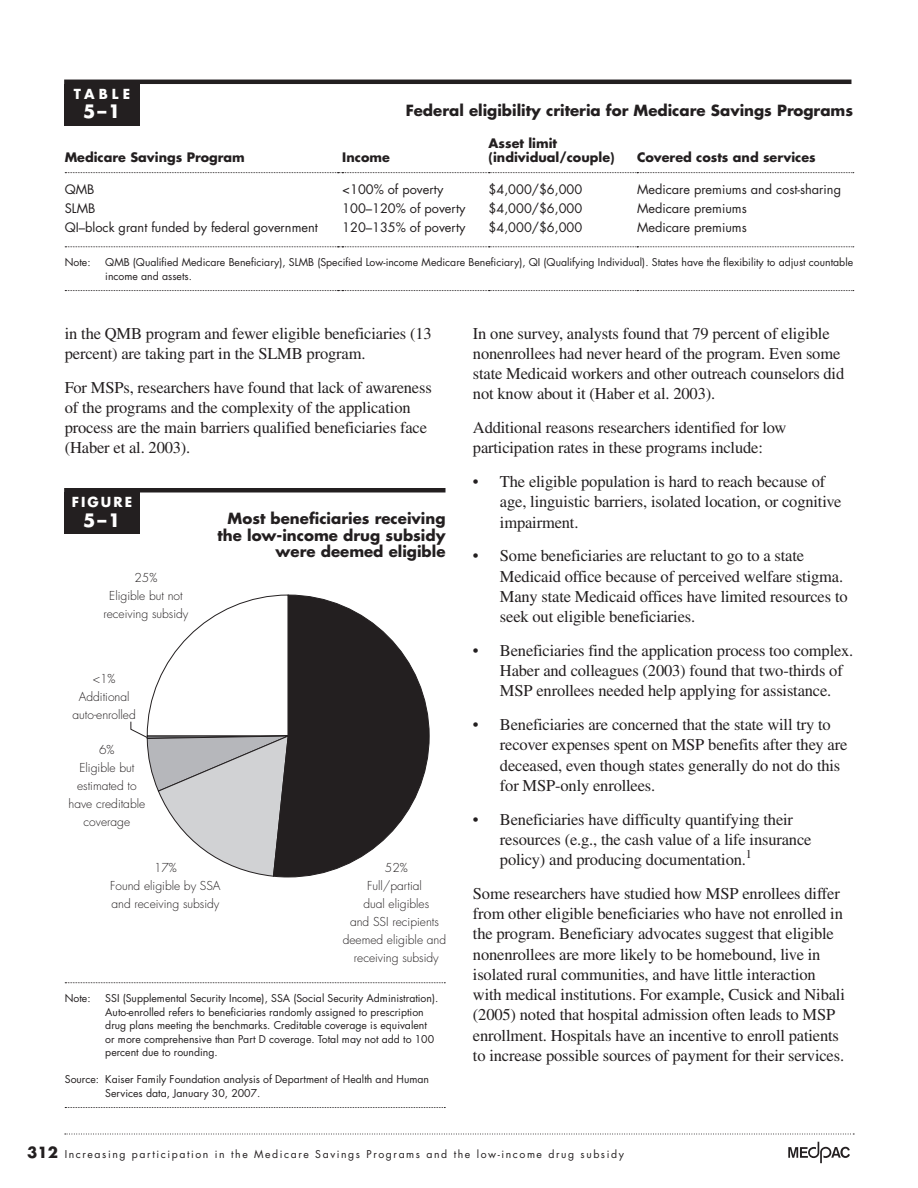
<style>
.page{position:relative;width:918px;height:1188px;background:#fff}
.page>*{position:absolute;margin:0;border:0;box-sizing:border-box;transform-origin:0 0}
.figure_number_2{font:700 18px "Futura Std";color:#fff}
.table_number_2{font:700 18px "Futura Std";color:#fff}
.txt{font:16.5px/20.2px "Times LT Std";letter-spacing:-.01em;color:#231f20}
.txt_bullet{font:16.5px/20.2px "Times LT Std";letter-spacing:-.01em;color:#231f20}
.figure_title{font:700 15px/16.5px "Futura Std";color:#231f20;text-align:right}
.table_title{font:700 15px "Futura Std";color:#231f20}
.figure_number_1{font:700 13.5px "Futura Std";color:#fff}
.table_number_1{font:700 13.5px "Futura Std";color:#fff}
.table_body{font:12.75px "Futura Std";color:#231f20}
.table_heading_left_a{font:700 12.75px/13.5px "Futura Std";color:#231f20}
.t1{font:300 12px/18px "Futura Std";color:#231f20;text-align:center}
.table_note_source{font:10.5px/13.5px "Futura Std";color:#231f20}
.table_note_source-2{font:10.5px "Futura Std";letter-spacing:.15em;color:#231f20}
.t2{font:300 10.5px "Futura Std";color:#231f20}
</style>
<div class="page">
<svg style="left:65px;top:1134px;width:789px;height:1px"></svg>
<svg style="left:788px;top:1142px;width:62px;height:21px"></svg>
<hr style="left:64px;top:80px;width:787px;height:4px;background:#231f20">
<div style="left:64px;top:84px;width:76px;height:41px;background:#231f20"></div>
<svg style="left:65px;top:246px;width:789px;height:1px"></svg>
<svg style="left:65px;top:290px;width:789px;height:1px"></svg>
<svg style="left:65px;top:172px;width:789px;height:1px"></svg>
<div style="left:64px;top:488px;width:382px;height:5px;background:#231f20"></div>
<div style="left:64px;top:492px;width:76px;height:42px;background:#231f20"></div>
<svg style="left:65px;top:982px;width:380px;height:1px"></svg>
<svg style="left:65px;top:1107px;width:380px;height:1px"></svg>
<svg style="left:277px;top:594px;width:153px;height:284px"></svg>
<svg style="left:130px;top:594px;width:159px;height:283px"></svg>
<p class="table_number_1" style="left:74px;top:85px;width:56px">TABLE</p>
<p class="table_number_2" style="left:83px;top:100px;width:39px">5–1</p>
<p class="table_title" style="left:406px;top:100px;width:449px">Federal eligibility criteria for Medicare Savings Programs</p>
<p class="table_heading_left_a" style="left:65px;top:150px;width:182px">Medicare Savings Program</p>
<p class="table_heading_left_a" style="left:342px;top:150px;width:49px">Income</p>
<p class="table_heading_left_a" style="left:489px;top:137px;width:127px">Asset limit (individual/couple)</p>
<p class="table_heading_left_a" style="left:637px;top:150px;width:180px">Covered costs and services</p>
<p class="table_body" style="left:65px;top:181px;width:31px">QMB</p>
<p class="table_body" style="left:342px;top:181px;width:103px">&lt;100% of poverty</p>
<p class="table_body" style="left:489px;top:181px;width:95px">$4,000/$6,000</p>
<p class="table_body" style="left:637px;top:181px;width:206px">Medicare premiums and cost-sharing</p>
<p class="table_body" style="left:65px;top:200px;width:32px">SLMB</p>
<p class="table_body" style="left:342px;top:200px;width:125px">100–120% of poverty</p>
<p class="table_body" style="left:489px;top:200px;width:95px">$4,000/$6,000</p>
<p class="table_body" style="left:637px;top:200px;width:111px">Medicare premiums</p>
<p class="table_body" style="left:65px;top:219px;width:255px">QI–block grant funded by federal government</p>
<p class="table_body" style="left:342px;top:219px;width:125px">120–135% of poverty</p>
<p class="table_body" style="left:489px;top:219px;width:95px">$4,000/$6,000</p>
<p class="table_body" style="left:637px;top:219px;width:111px">Medicare premiums</p>
<p class="table_note_source" style="left:65px;top:256px;width:27px">Note:</p>
<p class="table_note_source" style="left:105px;top:256px;width:749px">QMB (Qualified Medicare Beneficiary), SLMB (Specified Low-income Medicare Beneficiary), QI (Qualifying Individual). States have the flexibility to adjust countable income and assets.</p>
<p class="txt" style="left:65px;top:323px;width:369px">in the QMB program and fewer eligible beneficiaries (13 percent) are taking part in the SLMB program.</p>
<p class="txt" style="left:65px;top:377px;width:368px">For MSPs, researchers have found that lack of awareness of the programs and the complexity of the application process are the main barriers qualified beneficiaries face (Haber et al. 2003).</p>
<p class="figure_number_2" style="left:94px;top:491px;width:35px">5–1</p>
<p class="figure_number_1" style="left:72px;top:493px;width:62px">Figure</p>
<p class="figure_number_2" style="left:83px;top:508px;width:39px">5–1</p>
<p class="figure_title" style="left:218px;top:510px;width:229px">Most benefic aries receiving the low-income drug subs dy were deemed eligible</p>
<p class="figure_title" style="left:263px;top:511px;width:187px">the low-income subsidy were deemed eligible</p>
<p class="t1" style="left:103px;top:569px;width:86px">25%<br>Eligible but not receiving subsidy</p>
<p class="t1" style="left:73px;top:670px;width:65px">&lt;1%<br>Additional auto-enrolled</p>
<p class="t1" style="left:68px;top:741px;width:78px">6%<br>Eligible but estimated to have creditable coverage</p>
<p class="t1" style="left:110px;top:859px;width:112px">17%<br>Found eligible by SSA and receiving subsidy</p>
<p class="t1" style="left:343px;top:859px;width:105px">52%<br>Full/partial<br>dual eligibles<br>and SSI recipients deemed eligible and receiving subsidy</p>
<p class="table_note_source" style="left:65px;top:992px;width:27px">Note:</p>
<p class="table_note_source" style="left:105px;top:992px;width:335px">SSI (Supplemental Security Income), SSA (Social Security Administration).<br>Auto-enrolled refers to beneficiaries randomly assigned to prescription drug plans meeting the benchmarks. Creditable coverage is equivalent or more comprehensive than Part D coverage. Total may not add to 100 percent due to rounding.</p>
<p class="table_note_source" style="left:105px;top:1073px;width:325px;text-indent:-40px">Source: Kaiser Family Foundation analysis of Department of Health and Human<br>Services data, January 30, 2007.</p>
<p class="t2" style="left:70px;top:1029px;width:180px">Note: Note and Source in InDesign.</p>
<p class="txt" style="left:473px;top:323px;width:373px">In one survey, analysts found that 79 percent of eligible nonenrollees had never heard of the program. Even some state Medicaid workers and other outreach counselors did not know about it (Haber et al. 2003).</p>
<p class="txt" style="left:473px;top:417px;width:315px">Additional reasons researchers identified for low participation rates in these programs include:</p>
<p class="txt_bullet" style="left:500px;top:471px;width:343px;text-indent:-27px">• The eligible population is hard to reach because of age, linguistic barriers, isolated location, or cognitive impairment.</p>
<p class="txt_bullet" style="left:500px;top:546px;width:349px;text-indent:-27px">• Some beneficiaries are reluctant to go to a state Medicaid office because of perceived welfare stigma.<br>Many state Medicaid offices have limited resources to seek out eligible beneficiaries.</p>
<p class="txt_bullet" style="left:500px;top:640px;width:355px;text-indent:-27px">• Beneficiaries find the application process too complex.<br>Haber and colleagues (2003) found that two-thirds of<br>MSP enrollees needed help applying for assistance.</p>
<p class="txt_bullet" style="left:500px;top:714px;width:349px;text-indent:-27px">• Beneficiaries are concerned that the state will try to recover expenses spent on MSP benefits after they are deceased, even though states generally do not do this for MSP-only enrollees.</p>
<p class="txt_bullet" style="left:500px;top:809px;width:313px;text-indent:-27px">• Beneficiaries have difficulty quantifying their resources (e.g., the cash value of a life insurance policy) and producing documentation.<sup>1</sup></p>
<p class="txt" style="left:473px;top:883px;width:374px">Some researchers have studied how MSP enrollees differ from other eligible beneficiaries who have not enrolled in the program. Beneficiary advocates suggest that eligible nonenrollees are more likely to be homebound, live in isolated rural communities, and have little interaction with medical institutions. For example, Cusick and Nibali (2005) noted that hospital admission often leads to MSP enrollment. Hospitals have an incentive to enroll patients to increase possible sources of payment for their services.</p>
<p class="figure_title" style="left:27px;top:1144px;width:32px">312</p>
<p class="table_note_source-2" style="left:65px;top:1147px;width:561px">Increasing participation in the Medicare Savings Programs and the low-income drug subsidy</p>
</div>
